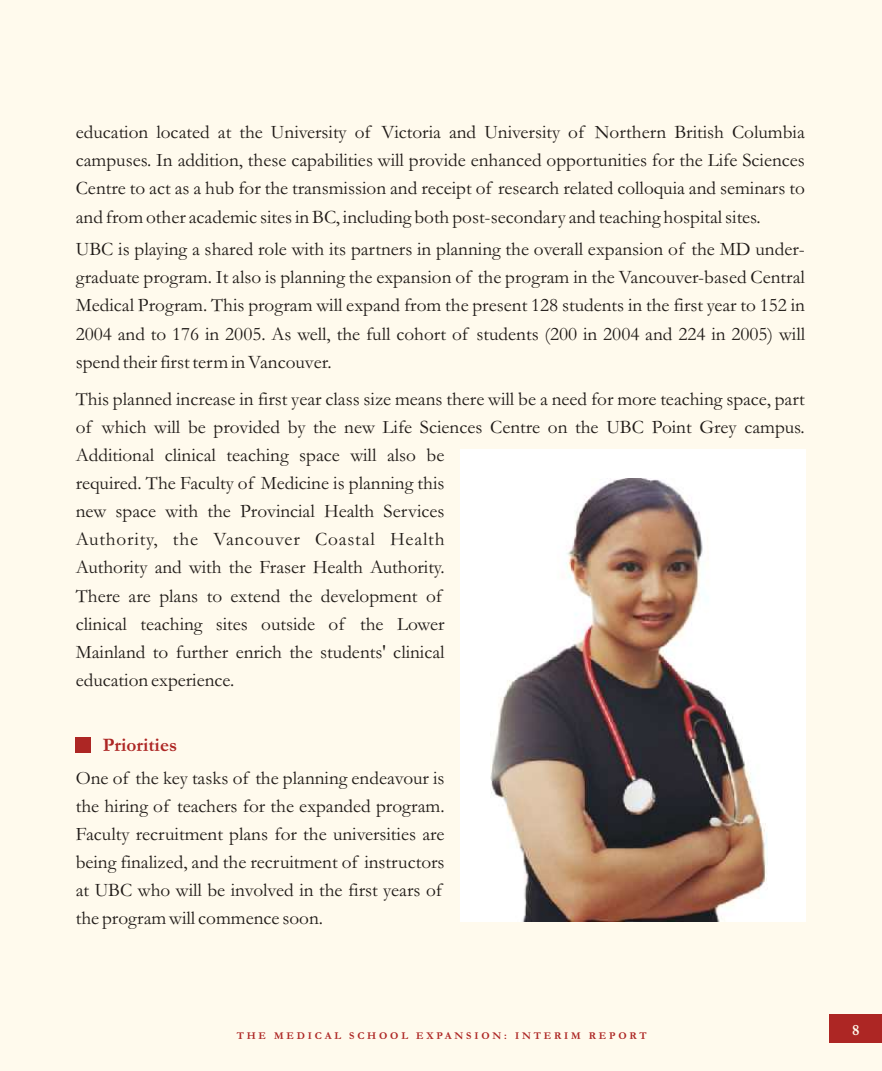
<style>
.page{position:relative;width:882px;height:1071px;background:#fffaed}
.page>*{position:absolute;margin:0;border:0;box-sizing:border-box;transform-origin:0 0}
.t1{font:19.25px/28.2px "Garamond";color:#1f1a17;text-align:justify}
.t2{font:700 19.25px "Garamond";color:#ad2624}
.t3{font:700 15.75px "Garamond";color:#fffaed}
.t4{font:700 10.5px "Garamond";letter-spacing:.27em;color:#ad2624}
</style>
<div class="page">
<div style="left:460px;top:450px;width:346px;height:472px;background:#fff"></div>
<div style="left:829px;top:1015px;width:53px;height:28px;background:#ad2624"></div>
<div style="left:76px;top:737px;width:15px;height:15px;background:#ad2624"></div>
<img style="left:491px;top:479px;width:276px;height:442px">
<p class="t1" style="left:76px;top:120px;width:731px">education located at the University of Victoria and University of Northern British Columbia campuses. In addition, these capabilities will provide enhanced opportunities for the Life Sciences Centre to act as a hub for the transmission and receipt of research related colloquia and seminars to and from other academic sites in BC, including both post-secondary and teaching hospital sites.</p>
<p class="t1" style="left:76px;top:237px;width:731px">UBC is playing a shared role with its partners in planning the overall expansion of the MD under&shy;graduate program. It also is planning the expansion of the program in the Vancouver-based Central Medical Program. This program will expand from the present 128 students in the first year to 152 in 2004 and to 176 in 2005. As well, the full cohort of students (200 in 2004 and 224 in 2005) will spend their first term in Vancouver.</p>
<p class="t1" style="left:76px;top:387px;width:731px;text-align:left">This planned increase in first year class size means there will be a need for more teaching space, part of which will be provided by the new Life Sciences Centre on the UBC Point Grey campus.<br>Additional clinical teaching space will also be<br>required. The Faculty of Medicine is planning this<br>new space with the Provincial Health Services<br>Authority, the Vancouver Coastal Health<br>Authority and with the Fraser Health Authority.<br>There are plans to extend the development of<br>clinical teaching sites outside of the Lower<br>Mainland to further enrich the students' clinical<br>education experience.</p>
<p class="t2" style="left:103px;top:738px;width:76px">Priorities</p>
<p class="t1" style="left:76px;top:766px;width:370px;text-align:left">One of the key tasks of the planning endeavour is the hiring of teachers for the expanded program.<br>Faculty recruitment plans for the universities are being finalized, and the recruitment of instructors at UBC who will be involved in the first years of the program will commence soon.</p>
<p class="t4" style="left:237px;top:1032px;width:412px">THE MEDICAL SCHOOL EXPANSION: INTERIM REPORT</p>
<p class="t3" style="left:852px;top:1024px;width:9px">8</p>
</div>
